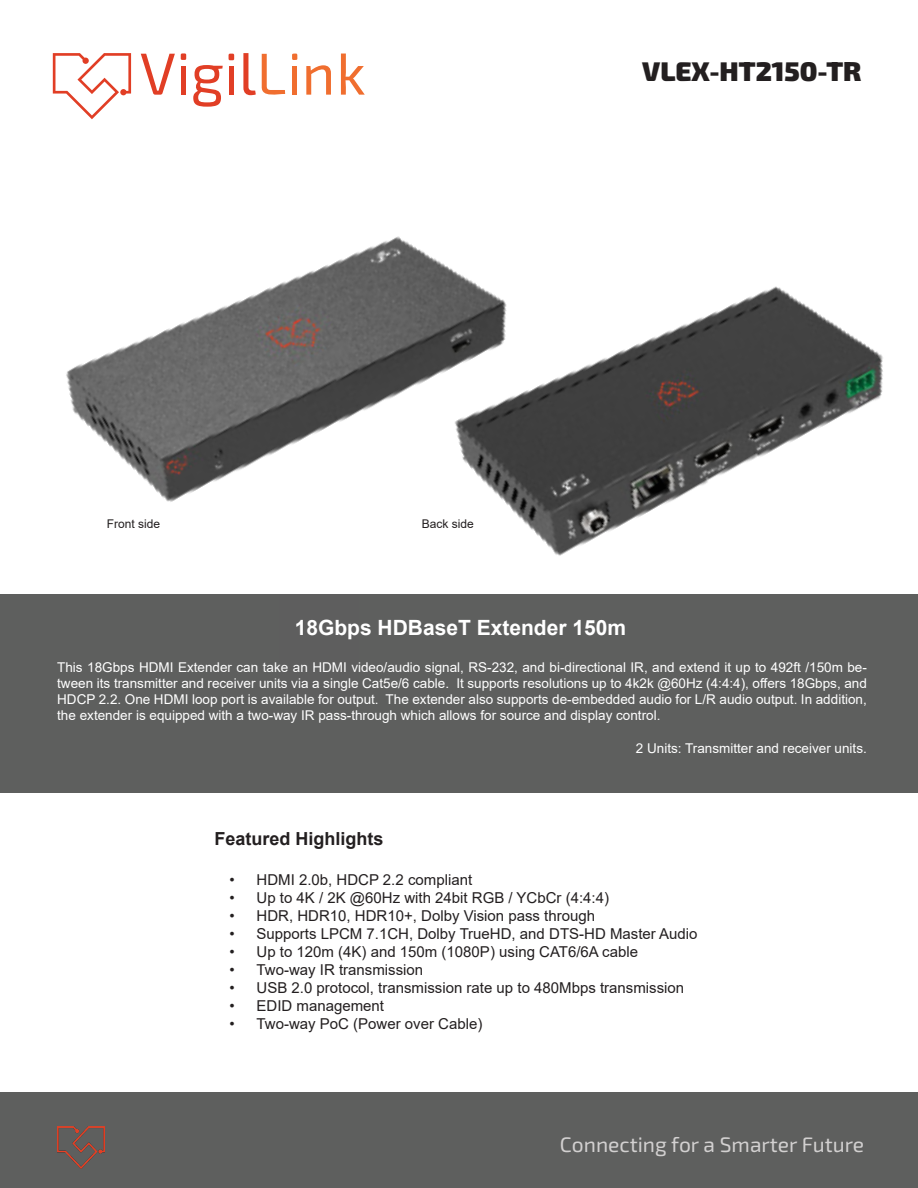
<style>
.page{position:relative;width:918px;height:1188px;background:#fff}
.page>*{position:absolute;margin:0;border:0;box-sizing:border-box;transform-origin:0 0}
.t1{font:27px "Exo 2";color:#231f20}
.t2{font:21px "Exo 2";color:#d2d0d0}
.t3{font:700 21px "Arial";color:#fff}
.t4{font:700 18px "Arial";color:#231f20}
.t5{font:15px "Arial";color:#231f20}
.t6{font:13.5px/16.2px "Arial";color:#fff;text-align:justify}
.t7{font:12px "Arial";color:#231f20}
</style>
<div class="page">
<div style="left:0;top:594px;width:918px;height:199px;background:#5e5f5e"></div>
<div style="left:0;top:1092px;width:918px;height:96px;background:#5e5f5e"></div>
<svg style="left:292px;top:53px;width:6px;height:7px"></svg>
<div style="left:292px;top:66px;width:5px;height:28px;background:#f06e2f"></div>
<svg style="left:306px;top:65px;width:25px;height:30px"></svg>
<svg style="left:341px;top:54px;width:24px;height:41px"></svg>
<svg style="left:53px;top:53px;width:78px;height:53px"></svg>
<svg style="left:141px;top:54px;width:34px;height:41px"></svg>
<div style="left:181px;top:66px;width:5px;height:29px;background:#e13e25"></div>
<svg style="left:181px;top:53px;width:5px;height:7px"></svg>
<svg style="left:193px;top:65px;width:30px;height:41px"></svg>
<div style="left:229px;top:66px;width:5px;height:29px;background:#e13e25"></div>
<svg style="left:243px;top:53px;width:42px;height:43px"></svg>
<svg style="left:229px;top:54px;width:5px;height:6px"></svg>
<img style="left:57px;top:1126px;width:48px;height:43px">
<img style="left:66px;top:106px;width:290px;height:396px">
<img style="left:356px;top:236px;width:527px;height:320px">
<p class="t1" style="left:642px;top:53px;width:221px">VLEX-HT2150-TR</p>
<p class="t7" style="left:107px;top:515px;width:55px">Front side</p>
<p class="t7" style="left:422px;top:515px;width:54px">Back side</p>
<p class="t3" style="left:295px;top:612px;width:333px">18Gbps HDBaseT Extender 150m</p>
<p class="t6" style="left:57px;top:659px;width:811px">This 18Gbps HDMI Extender can take an HDMI video/audio signal, RS-232, and bi-directional IR, and extend it up to 492ft /150m be&shy;tween its transmitter and receiver units via a single Cat5e/6 cable. It supports resolutions up to 4k2k @60Hz (4:4:4), offers 18Gbps, and HDCP 2.2. One HDMI loop port is available for output. The extender also supports de-embedded audio for L/R audio output. In addition, the extender is equipped with a two-way IR pass-through which allows for source and display control.</p>
<p class="t6" style="left:636px;top:740px;width:233px">2 Units: Transmitter and receiver units.</p>
<p class="t4" style="left:214px;top:826px;width:171px">Featured Highlights</p>
<p class="t5" style="left:230px;top:869px;width:244px">• HDMI 2.0b, HDCP 2.2 compliant</p>
<p class="t5" style="left:230px;top:887px;width:381px">• Up to 4K / 2K @60Hz with 24bit RGB / YCbCr (4:4:4)</p>
<p class="t5" style="left:230px;top:905px;width:367px">• HDR, HDR10, HDR10+, Dolby Vision pass through</p>
<p class="t5" style="left:230px;top:923px;width:469px">• Supports LPCM 7.1CH, Dolby TrueHD, and DTS-HD Master Audio</p>
<p class="t5" style="left:230px;top:941px;width:410px">• Up to 120m (4K) and 150m (1080P) using CAT6/6A cable</p>
<p class="t5" style="left:230px;top:959px;width:195px">• Two-way IR transmission</p>
<p class="t5" style="left:230px;top:977px;width:456px">• USB 2.0 protocol, transmission rate up to 480Mbps transmission</p>
<p class="t5" style="left:230px;top:995px;width:156px">• EDID management</p>
<p class="t5" style="left:230px;top:1013px;width:254px">• Two-way PoC (Power over Cable)</p>
<p class="t2" style="left:560px;top:1130px;width:306px">Connecting for a Smarter Future</p>
</div>
